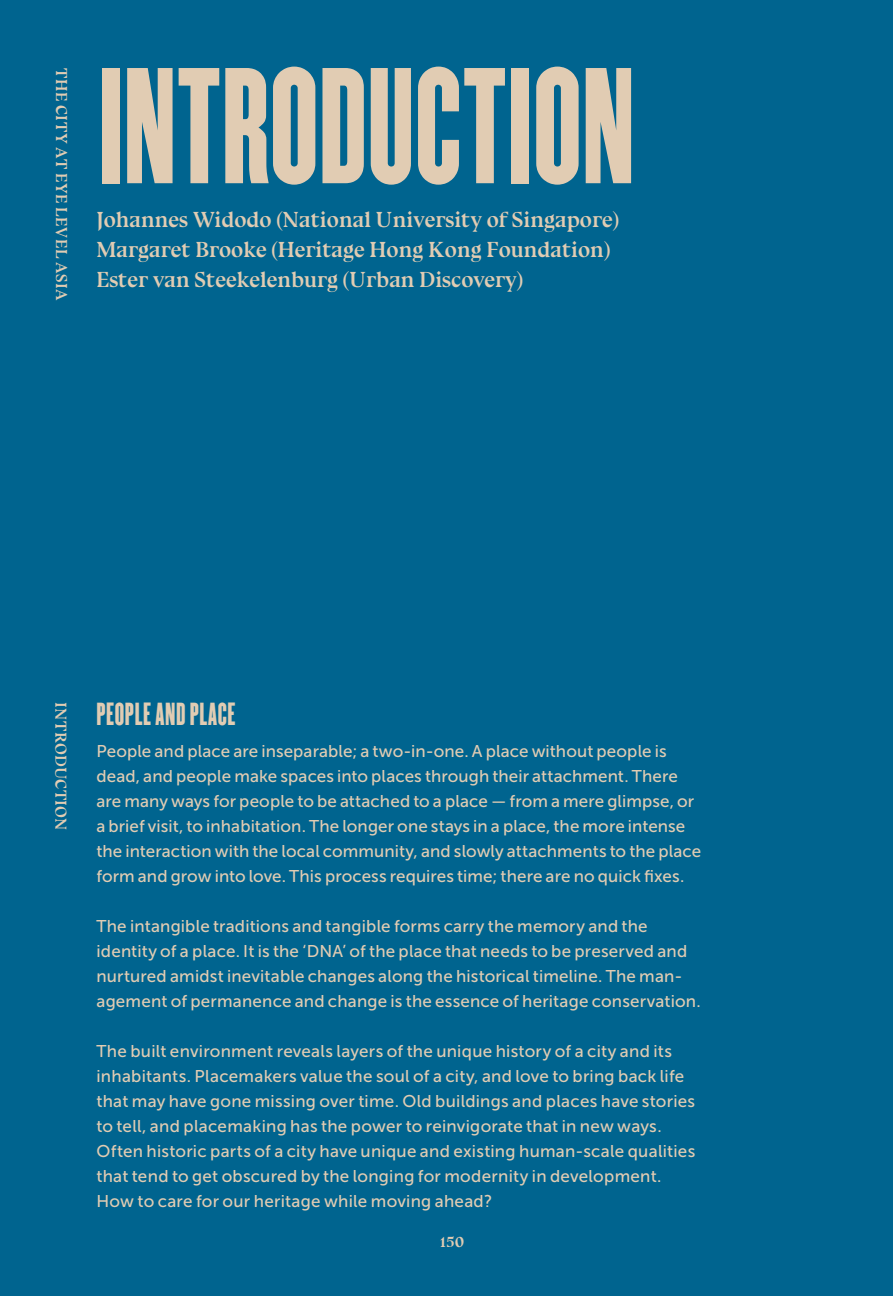
<style>
.page{position:relative;width:893px;height:1296px;background:#fff}
.page>*{position:absolute;margin:0;border:0;box-sizing:border-box;transform-origin:0 0}
.t1{font:144px "Champion HTF Featherweight";color:#e1ccb3}
.t2{font:28px "Champion HTF Featherweight";letter-spacing:.02em;color:#e1ccb3}
.t3{font:700 22px/30px "Bluu Next";letter-spacing:-.005em;color:#e1ccb3}
.t4{font:17px/25px "Museo Sans 500";letter-spacing:.01em;color:#e1ccb3}
.t5{font:700 17px "Bluu Next";color:#e1ccb3}
.t6{font:700 16px "Bluu Next";letter-spacing:.02em;color:#e1ccb3}
</style>
<div class="page">
<div style="left:0;top:0;width:892px;height:1296px;background:#00648f"></div>
<p class="t6" style="left:71px;top:68px;width:234px;rotate:90deg">THE CITY AT EYE LEVEL ASIA</p>
<h1 class="t1" style="left:97px;top:75px;width:539px">INTRODUCTION</h1>
<p class="t3" style="left:96px;top:204px;width:524px">Johannes Widodo (National University of Singapore)<br>Margaret Brooke (Heritage Hong Kong Foundation)<br>Ester van Steekelenburg (Urban Discovery)</p>
<p class="t6" style="left:70px;top:702px;width:130px;rotate:90deg">INTRODUCTION</p>
<h2 class="t2" style="left:97px;top:704px;width:140px">PEOPLE AND PLACE</h2>
<p class="t4" style="left:96px;top:738px;width:606px">People and place are inseparable; a two-in-one. A place without people is dead, and people make spaces into places through their attachment. There are many ways for people to be attached to a place — from a mere glimpse, or a brief visit, to inhabitation. The longer one stays in a place, the more intense the interaction with the local community, and slowly attachments to the place form and grow into love. This process requires time; there are no quick fixes.</p>
<p class="t4" style="left:96px;top:913px;width:605px">The intangible traditions and tangible forms carry the memory and the identity of a place. It is the ‘DNA’ of the place that needs to be preserved and nurtured amidst inevitable changes along the historical timeline. The man&shy;agement of permanence and change is the essence of heritage conservation.</p>
<p class="t4" style="left:96px;top:1038px;width:600px">The built environment reveals layers of the unique history of a city and its inhabitants. Placemakers value the soul of a city, and love to bring back life that may have gone missing over time. Old buildings and places have stories to tell, and placemaking has the power to reinvigorate that in new ways.<br>Often historic parts of a city have unique and existing human-scale qualities that tend to get obscured by the longing for modernity in development.<br>How to care for our heritage while moving ahead?</p>
<p class="t5" style="left:440px;top:1231px;width:26px">150</p>
</div>
